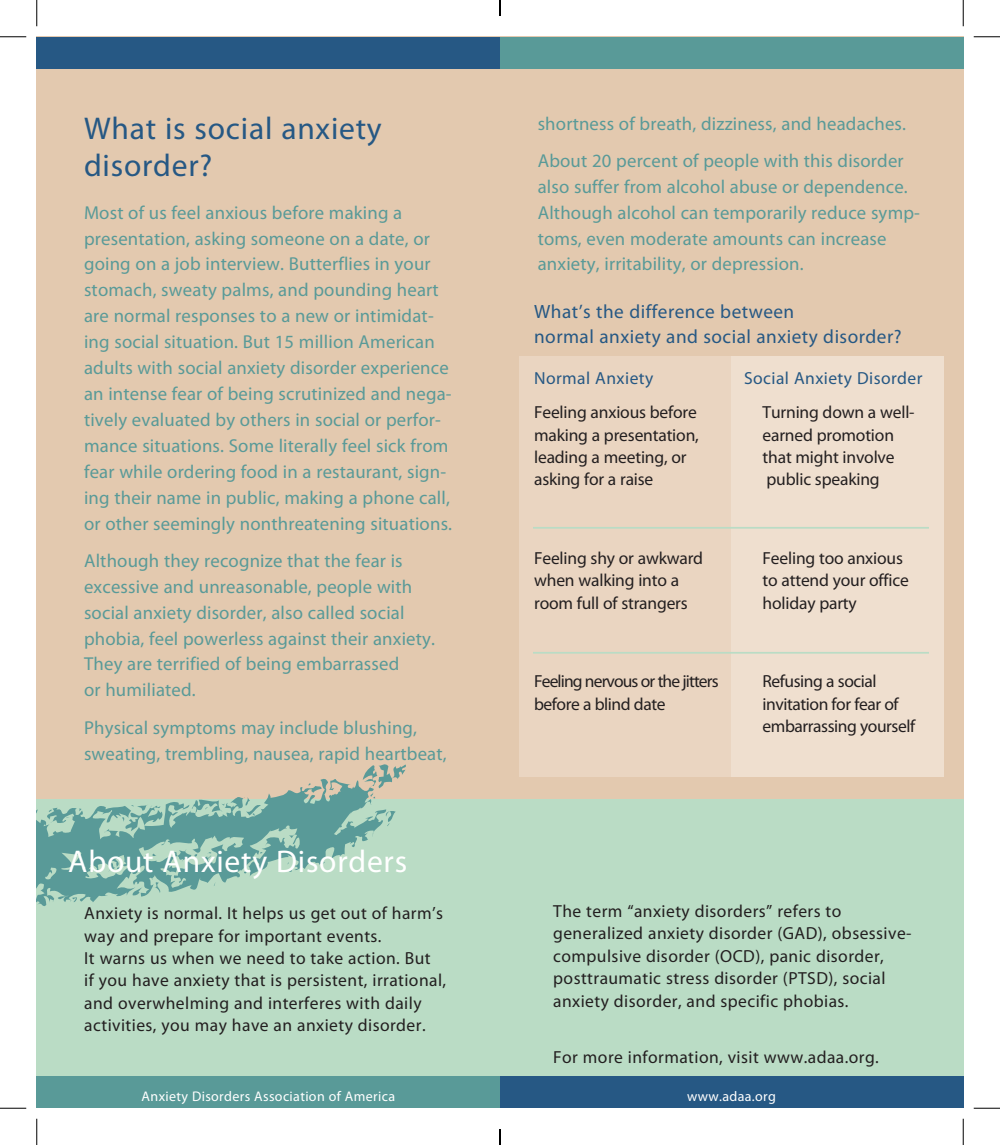
<style>
.page{position:relative;width:1000px;height:1145px;background:#fff}
.page>*{position:absolute;margin:0;border:0;box-sizing:border-box;transform-origin:0 0}
.t1{font:31.5px/36.8px "Myriad Pro";letter-spacing:.025em;color:#265884}
.t2{font:31.5px "Myriad Pro";letter-spacing:.025em;color:#fff}
.t3{font:19.25px/25.4px "Myriad Pro";letter-spacing:.025em;color:#265884}
.t4{font:18.72px/25.9px "Myriad Pro";letter-spacing:.01em;color:#599a98}
.t5{font:17.5px/22.4px "Myriad Pro";letter-spacing:.025em;color:#231f20}
.t6{font:17.5px "Myriad Pro";letter-spacing:-.01em;color:#231f20}
.t7{font:17.5px/22.4px "Myriad Pro";letter-spacing:-.025em;color:#231f20}
.t8{font:17.5px "Myriad Pro";letter-spacing:.025em;color:#265884}
.t9{font:17.5px "Myriad Pro";letter-spacing:-.05em;color:#231f20}
.t10{font:14px "Myriad Pro";letter-spacing:.025em;color:#fff}
</style>
<div class="page">
<div style="left:37px;top:37px;width:463px;height:1071px;background:#e3c9af"></div>
<div style="left:37px;top:799px;width:463px;height:277px;background:#badcc5"></div>
<div style="left:37px;top:1076px;width:463px;height:32px;background:#599a98"></div>
<div style="left:500px;top:37px;width:463px;height:1071px;background:#e3c9af"></div>
<div style="left:37px;top:37px;width:463px;height:31px;background:#265884"></div>
<div style="left:500px;top:37px;width:463px;height:31px;background:#599a98"></div>
<div style="left:519px;top:356px;width:213px;height:421px;background:#ead5c1"></div>
<div style="left:732px;top:356px;width:212px;height:421px;background:#efdfcf"></div>
<div style="left:500px;top:799px;width:463px;height:277px;background:#badcc5"></div>
<div style="left:500px;top:1076px;width:463px;height:32px;background:#265884"></div>
<svg style="left:37px;top:764px;width:369px;height:142px"></svg>
<hr style="left:533px;top:527px;width:396px;height:1px;background:#badcc5">
<hr style="left:533px;top:652px;width:396px;height:1px;background:#badcc5">
<svg style="left:0;top:36px;width:26px;height:1px"></svg>
<svg style="left:973px;top:36px;width:27px;height:1px"></svg>
<svg style="left:0;top:1107px;width:26px;height:1px"></svg>
<svg style="left:973px;top:1107px;width:27px;height:1px"></svg>
<svg style="left:36px;top:0;width:1px;height:26px"></svg>
<svg style="left:36px;top:1118px;width:1px;height:26px"></svg>
<svg style="left:963px;top:0;width:1px;height:26px"></svg>
<svg style="left:963px;top:1118px;width:1px;height:26px"></svg>
<svg style="left:499px;top:0;width:2px;height:16px"></svg>
<svg style="left:499px;top:1129px;width:2px;height:15px"></svg>
<h1 class="t1" style="left:84px;top:110px;width:299px">What is social anxiety disorder?</h1>
<p class="t4" style="left:84px;top:199px;width:370px">Most of us feel anxious before making a presentation, asking someone on a date, or going on a job interview. Butterflies in your stomach, sweaty palms, and pounding heart are normal responses to a new or intimidat&shy;ing social situation. But 15 million American adults with social anxiety disorder experience an intense fear of being scrutinized and nega&shy;tively evaluated by others in social or perfor&shy;mance situations. Some literally feel sick from fear while ordering food in a restaurant, sign&shy;ing their name in public, making a phone call, or other seemingly nonthreatening situations.</p>
<p class="t4" style="left:84px;top:547px;width:352px">Although they recognize that the fear is excessive and unreasonable, people with social anxiety disorder, also called social phobia, feel powerless against their anxiety.<br>They are terrified of being embarrassed<br>or humiliated.</p>
<p class="t4" style="left:84px;top:714px;width:364px">Physical symptoms may include blushing, sweating, trembling, nausea, rapid heartbeat,</p>
<h1 class="t2" style="left:68px;top:842px;width:340px">About Anxiety Disorders</h1>
<p class="t5" style="left:84px;top:901px;width:363px">Anxiety is normal. It helps us get out of harm’s way and prepare for important events.<br>It warns us when we need to take action. But<br>if you have anxiety that is persistent, irrational, and overwhelming and interferes with daily activities, you may have an anxiety disorder.</p>
<p class="t4" style="left:537px;top:104px;width:370px;line-height:37.3px">shortness of breath, dizziness, and headaches.<br>About 20 percent of people with this disorder</p>
<p class="t4" style="left:537px;top:173px;width:384px">also suffer from alcohol abuse or dependence.<br>Although alcohol can temporarily reduce symp&shy;toms, even moderate amounts can increase anxiety, irritability, or depression.</p>
<p class="t3" style="left:534px;top:298px;width:369px">What’s the difference between<br>normal anxiety and social anxiety disorder?</p>
<p class="t8" style="left:534px;top:368px;width:121px">Normal Anxiety</p>
<p class="t8" style="left:744px;top:368px;width:180px">Social Anxiety Disorder</p>
<p class="t6" style="left:534px;top:401px;width:164px">Feeling anxious before</p>
<p class="t6" style="left:762px;top:401px;width:154px">Turning down a well-</p>
<p class="t6" style="left:534px;top:424px;width:166px">making a presentation,</p>
<p class="t6" style="left:762px;top:424px;width:133px">earned promotion</p>
<p class="t6" style="left:534px;top:446px;width:154px">leading a meeting, or</p>
<p class="t6" style="left:762px;top:446px;width:134px">that might involve</p>
<p class="t6" style="left:534px;top:468px;width:121px">asking for a raise</p>
<p class="t6" style="left:766px;top:468px;width:115px">public speaking</p>
<p class="t6" style="left:534px;top:547px;width:170px">Feeling shy or awkward</p>
<p class="t6" style="left:762px;top:547px;width:142px">Feeling too anxious</p>
<p class="t6" style="left:534px;top:569px;width:147px">when walking into a</p>
<p class="t6" style="left:762px;top:569px;width:148px">to attend your office</p>
<p class="t6" style="left:534px;top:592px;width:155px">room full of strangers</p>
<p class="t6" style="left:762px;top:592px;width:96px">holiday party</p>
<p class="t9" style="left:534px;top:670px;width:186px">Feeling nervous or the jitters</p>
<p class="t7" style="left:762px;top:670px;width:116px">Refusing a social</p>
<p class="t7" style="left:534px;top:692px;width:133px">before a blind date</p>
<p class="t7" style="left:762px;top:692px;width:154px">invitation for fear of embarrassing yourself</p>
<p class="t5" style="left:553px;top:899px;width:360px">The term “anxiety disorders” refers to generalized anxiety disorder (GAD), obsessive&shy;compulsive disorder (OCD), panic disorder, posttraumatic stress disorder (PTSD), social anxiety disorder, and specific phobias.</p>
<p class="t5" style="left:553px;top:1045px;width:327px">For more information, visit www.adaa.org.</p>
<p class="t10" style="left:142px;top:1087px;width:255px">Anxiety Disorders Association of America</p>
<p class="t10" style="left:687px;top:1087px;width:90px">www.adaa.org</p>
</div>
